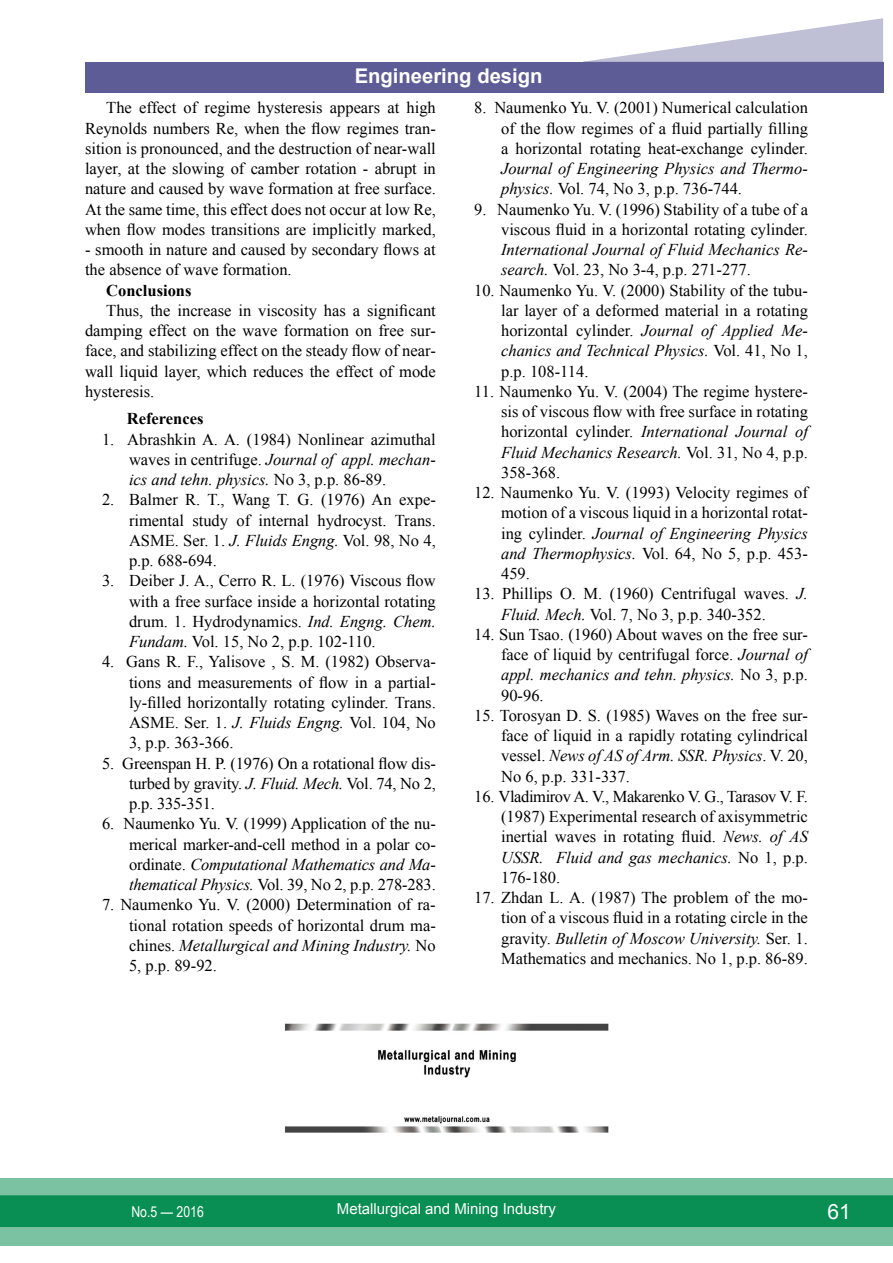
<style>
.page{position:relative;width:893px;height:1263px;background:#fff}
.page>*{position:absolute;margin:0;border:0;box-sizing:border-box;transform-origin:0 0}
.t1{font:21px "Arial";color:#fff}
.t2{font:700 20.25px "Arial";color:#fff}
.t3{font:16.5px/20.2px "Times New Roman";color:#000;text-align:justify}
.t4{font:italic 16.5px/20.2px "Times New Roman";color:#000}
.t5{font:700 16.5px "Times New Roman";color:#000}
.t6{font:15px "Arial";color:#fff}
.t7{font:15px "Arial Narrow";color:#fff}
.s1{font-style:normal}
.s2{font-style:italic}
</style>
<div class="page">
<div style="left:0;top:1178px;width:893px;height:68px;background:#7ac2a2"></div>
<div style="left:0;top:1195px;width:893px;height:32px;background:#098e53;border:2px solid #098e53"></div>
<div style="left:85px;top:62px;width:798px;height:30px;background:#5e5c96"></div>
<svg style="left:583px;top:18px;width:300px;height:44px"></svg>
<img style="left:285px;top:1024px;width:323px;height:108px">
<p class="t2" style="left:355px;top:62px;width:189px">Engineering design</p>
<p class="t3" style="left:85px;top:98px;width:352px;text-indent:21px">The effect of regime hysteresis appears at high Reynolds numbers Re, when the flow regimes tran&shy;sition is pronounced, and the destruction of near-wall layer, at the slowing of camber rotation - abrupt in nature and caused by wave formation at free surface.<br>At the same time, this effect does not occur at low Re, when flow modes transitions are implicitly marked,</p>
<p class="t3" style="left:85px;top:239px;width:352px">- smooth in nature and caused by secondary flows at the absence of wave formation.</p>
<p class="t5" style="left:106px;top:279px;width:87px">Conclusions</p>
<p class="t3" style="left:85px;top:300px;width:352px;text-indent:21px">Thus, the increase in viscosity has a significant damping effect on the wave formation on free sur&shy;face, and stabilizing effect on the steady flow of near&shy;wall liquid layer, which reduces the effect of mode hysteresis.</p>
<p class="t3" style="left:501px;top:97px;width:308px;text-indent:-27px">8. Naumenko Yu. V. (2001) Numerical calculation of the flow regimes of a fluid partially filling a horizontal rotating heat-exchange cylinder.</p>
<p class="t4" style="left:501px;top:158px;width:308px">Journal of Engineering Physics and Thermo&shy;physics. <span class="s1">Vol. 74, No 3, p.p. 736-744.</span></p>
<p class="t3" style="left:474px;top:199px;width:335px;text-align:right">9. Naumenko Yu. V. (1996) Stability of a tube of a viscous fluid in a horizontal rotating cylinder.</p>
<p class="t4" style="left:501px;top:239px;width:308px">International Journal of Fluid Mechanics Re&shy;search. <span class="s1">Vol. 23, No 3-4, p.p. 271-277.</span></p>
<p class="t3" style="left:501px;top:280px;width:308px;text-indent:-27px">10. Naumenko Yu. V. (2000) Stability of the tubu&shy;lar layer of a deformed material in a rotating horizontal cylinder. <span class="s2">Journal of Applied Me&shy;chanics and Technical Physics.</span> Vol. 41, No 1, p.p. 108-114.</p>
<p class="t3" style="left:501px;top:381px;width:308px;text-indent:-27px">11. Naumenko Yu. V. (2004) The regime hystere&shy;sis of viscous flow with free surface in rotating horizontal cylinder. <span class="s2">International Journal of Fluid Mechanics Research.</span> Vol. 31, No 4, p.p.<br>358-368.</p>
<p class="t3" style="left:501px;top:482px;width:308px;text-indent:-27px">12. Naumenko Yu. V. (1993) Velocity regimes of motion of a viscous liquid in a horizontal rotat&shy;ing cylinder. <span class="s2">Journal of Engineering Physics and Thermophysics.</span> Vol. 64, No 5, p.p. 453- 459.</p>
<p class="t3" style="left:501px;top:583px;width:308px;text-indent:-27px">13. Phillips O. M. (1960) Centrifugal waves. <span class="s2">J.<br>Fluid. Mech.</span> Vol. 7, No 3, p.p. 340-352.</p>
<p class="t3" style="left:501px;top:624px;width:308px;text-indent:-27px">14. Sun Tsao. (1960) About waves on the free sur&shy;face of liquid by centrifugal force. <span class="s2">Journal of appl. mechanics and tehn. physics.</span> No 3, p.p.<br>90-96.</p>
<p class="t3" style="left:501px;top:705px;width:308px;text-indent:-27px">15. Torosyan D. S. (1985) Waves on the free sur&shy;face of liquid in a rapidly rotating cylindrical vessel. <span class="s2">News of AS of Arm. SSR. Physics</span>. V. 20, No 6, p.p. 331-337.</p>
<p class="t3" style="left:501px;top:786px;width:308px;text-indent:-27px">16. Vladimirov A. V., Makarenko V. G., Tarasov V. F. (1987) Experimental research of axisymmetric inertial waves in rotating fluid. <span class="s2">News. of AS USSR. Fluid and gas mechanics.</span> No 1, p.p.<br>176-180.</p>
<p class="t3" style="left:501px;top:887px;width:308px;text-indent:-27px">17. Zhdan L. A. (1987) The problem of the mo&shy;tion of a viscous fluid in a rotating circle in the gravity. <span class="s2">Bulletin of Moscow University.</span> Ser. 1.<br>Mathematics and mechanics. No 1, p.p. 86-89.</p>
<p class="t5" style="left:127px;top:407px;width:78px">References</p>
<p class="t3" style="left:129px;top:429px;width:308px;text-indent:-27px">1. Abrashkin A. A. (1984) Nonlinear azimuthal waves in centrifuge. <span class="s2">Journal of appl. mechan&shy;ics and tehn. physics.</span> No 3, p.p. 86-89.</p>
<p class="t3" style="left:129px;top:489px;width:308px;text-indent:-27px">2. Balmer R. T., Wang T. G. (1976) An expe&shy;rimental study of internal hydrocyst. Trans.<br>ASME. Ser. 1. <span class="s2">J. Fluids Engng.</span> Vol. 98, No 4, p.p. 688-694.</p>
<p class="t3" style="left:129px;top:570px;width:308px;text-indent:-27px">3. Deiber J. A., Cerro R. L. (1976) Viscous flow with a free surface inside a horizontal rotating drum. 1. Hydrodynamics. <span class="s2">Ind. Engng. Chem.<br>Fundam.</span> Vol. 15, No 2, p.p. 102-110.</p>
<p class="t3" style="left:129px;top:651px;width:308px;text-indent:-27px">4. Gans R. F., Yalisove , S. M. (1982) Observa&shy;tions and measurements of flow in a partial&shy;ly-filled horizontally rotating cylinder. Trans.<br>ASME. Ser. 1. <span class="s2">J. Fluids Engng.</span> Vol. 104, No 3, p.p. 363-366.</p>
<p class="t3" style="left:129px;top:753px;width:308px;text-indent:-27px">5. Greenspan H. P. (1976) On a rotational flow dis&shy;turbed by gravity. <span class="s2">J. Fluid. Mech.</span> Vol. 74, No 2, p.p. 335-351.</p>
<p class="t3" style="left:129px;top:813px;width:308px;text-indent:-27px">6. Naumenko Yu. V. (1999) Application of the nu&shy;merical marker-and-cell method in a polar co&shy;ordinate. <span class="s2">Computational Mathematics and Ma&shy;thematical Physics.</span> Vol. 39, No 2, p.p. 278-283.</p>
<p class="t3" style="left:129px;top:894px;width:308px;text-indent:-27px">7. Naumenko Yu. V. (2000) Determination of ra&shy;tional rotation speeds of horizontal drum ma&shy;chines. <span class="s2">Metallurgical and Mining Industry.</span> No 5, p.p. 89-92.</p>
<p class="t7" style="left:131px;top:1200px;width:74px">No.5 — 2016</p>
<p class="t6" style="left:337px;top:1199px;width:221px">Metallurgical and Mining Industry</p>
<p class="t1" style="left:827px;top:1197px;width:25px">61</p>
</div>
